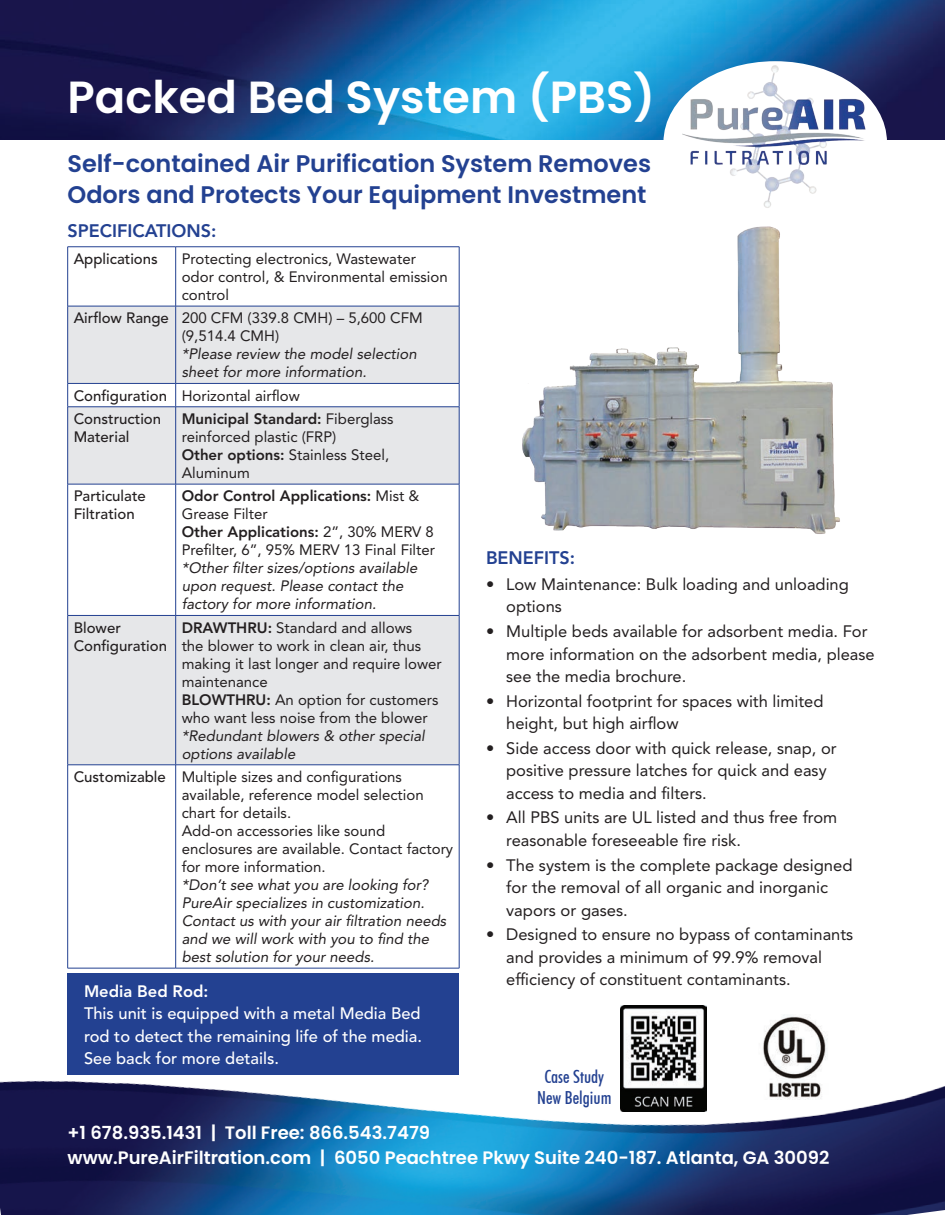
<style>
.page{position:relative;width:945px;height:1215px;background:#fff}
.page>*{position:absolute;margin:0;border:0;box-sizing:border-box;transform-origin:0 0}
.t1{font:600 45px "Poppins";color:#fff}
.t2{font:600 24px/31.5px "Poppins";color:#234191}
.t3{font:600 18px "Poppins";color:#fff}
.t4{font:800 18px "Avenir LT Std";color:#234191}
.t5{font:500 condensed 18px/21.6px "Futura BT";color:#234191;text-align:center}
.t6{font:16.5px/22.5px "Avenir LT Std";color:#231f20}
.t7{font:500 16.5px/22.5px "Avenir LT Std";color:#fff;text-align:justify}
.t8{font:800 16.5px "Avenir LT Std";color:#fff}
.t9{font:15px/18px "Avenir LT Std";color:#231f20}
.t10{font:italic 15px/18px "Avenir LT Std";color:#231f20}
.t11{font:500 15px/18px "Avenir LT Std";color:#231f20}
.t12{font:800 15px/18px "Avenir LT Std";color:#231f20}
.s1{font-weight:800}
.s2{font-weight:400}
</style>
<div class="page">
<img style="left:0;top:908px;width:945px;height:307px">
<div style="left:67px;top:973px;width:392px;height:102px;background:#234191"></div>
<img style="left:0;top:0;width:945px;height:139px">
<img style="left:621px;top:1005px;width:86px;height:107px">
<svg style="left:68px;top:307px;width:391px;height:458px;fill:#e6e7e9"></svg>
<hr style="left:68px;top:247px;width:108px;height:1px;background:#234191">
<hr style="left:67px;top:247px;width:1px;height:59px;background:#234191">
<hr style="left:176px;top:247px;width:283px;height:1px;background:#234191">
<hr style="left:175px;top:247px;width:1px;height:59px;background:#234191">
<hr style="left:459px;top:247px;width:1px;height:59px;background:#234191">
<hr style="left:68px;top:306px;width:108px;height:1px;background:#234191">
<hr style="left:67px;top:306px;width:1px;height:77px;background:#234191">
<hr style="left:176px;top:306px;width:283px;height:1px;background:#234191">
<hr style="left:175px;top:306px;width:1px;height:77px;background:#234191">
<hr style="left:459px;top:306px;width:1px;height:77px;background:#234191">
<hr style="left:68px;top:383px;width:108px;height:1px;background:#234191">
<svg style="left:67px;top:384px;width:1px;height:23px"></svg>
<hr style="left:176px;top:383px;width:283px;height:1px;background:#234191">
<svg style="left:175px;top:384px;width:1px;height:23px"></svg>
<svg style="left:459px;top:384px;width:1px;height:23px"></svg>
<hr style="left:68px;top:407px;width:108px;height:1px;background:#234191">
<hr style="left:67px;top:407px;width:1px;height:77px;background:#234191">
<hr style="left:176px;top:407px;width:283px;height:1px;background:#234191">
<hr style="left:175px;top:407px;width:1px;height:77px;background:#234191">
<hr style="left:459px;top:407px;width:1px;height:77px;background:#234191">
<hr style="left:68px;top:484px;width:108px;height:1px;background:#234191">
<hr style="left:67px;top:484px;width:1px;height:131px;background:#234191">
<hr style="left:176px;top:484px;width:283px;height:1px;background:#234191">
<hr style="left:175px;top:484px;width:1px;height:131px;background:#234191">
<hr style="left:459px;top:484px;width:1px;height:131px;background:#234191">
<hr style="left:68px;top:615px;width:108px;height:1px;background:#234191">
<hr style="left:67px;top:616px;width:1px;height:149px;background:#234191">
<hr style="left:176px;top:615px;width:283px;height:1px;background:#234191">
<hr style="left:175px;top:616px;width:1px;height:149px;background:#234191">
<hr style="left:459px;top:616px;width:1px;height:149px;background:#234191">
<hr style="left:68px;top:765px;width:108px;height:1px;background:#234191">
<hr style="left:67px;top:765px;width:1px;height:203px;background:#234191">
<hr style="left:176px;top:765px;width:283px;height:1px;background:#234191">
<hr style="left:175px;top:765px;width:1px;height:203px;background:#234191">
<hr style="left:459px;top:765px;width:1px;height:203px;background:#234191">
<hr style="left:68px;top:968px;width:108px;height:1px;background:#234191">
<hr style="left:176px;top:968px;width:283px;height:1px;background:#234191">
<img style="left:522px;top:226px;width:318px;height:308px">
<div style="left:663px;top:61px;width:224px;height:163px;background:#fff;border-radius:50%"></div>
<img style="left:682px;top:63px;width:186px;height:145px">
<img style="left:758px;top:1015px;width:72px;height:85px">
<p class="t1" style="left:68px;top:71px;width:589px">Packed Bed System (PBS)</p>
<p class="t2" style="left:68px;top:148px;width:585px">Self-contained Air Purification System Removes<br>Odors and Protects Your Equipment Investment</p>
<p class="t4" style="left:68px;top:220px;width:150px">SPECIFICATIONS:</p>
<p class="t11" style="left:74px;top:250px;width:86px">Applications</p>
<p class="t9" style="left:182px;top:250px;width:268px">Protecting electronics, Wastewater odor control, &amp; Environmental emission control</p>
<p class="t11" style="left:74px;top:310px;width:97px">Airflow Range</p>
<p class="t9" style="left:182px;top:309px;width:242px">200 CFM (339.8 CMH) – 5,600 CFM (9,514.4 CMH)</p>
<p class="t10" style="left:182px;top:346px;width:237px">*Please review the model selection sheet for more information.</p>
<p class="t11" style="left:74px;top:387px;width:95px">Configuration</p>
<p class="t9" style="left:182px;top:387px;width:120px">Horizontal airflow</p>
<p class="t11" style="left:74px;top:410px;width:89px">Construction<br>Material</p>
<p class="t9" style="left:182px;top:410px;width:214px"><span class="s1">Municipal Standard:</span> Fiberglass reinforced plastic (FRP)</p>
<p class="t9" style="left:182px;top:446px;width:209px"><span class="s1">Other options:</span> Stainless Steel,<br>Aluminum</p>
<p class="t11" style="left:74px;top:488px;width:74px">Particulate<br>Filtration</p>
<p class="t12" style="left:182px;top:487px;width:239px">Odor Control Applications: <span class="s2">Mist &amp;<br>Grease Filter</span></p>
<p class="t9" style="left:182px;top:523px;width:255px"><span class="s1">Other Applications:</span> 2”, 30% MERV 8<br>Prefilter, 6”, 95% MERV 13 Final Filter</p>
<p class="t10" style="left:182px;top:560px;width:237px">*Other filter sizes/options available upon request. Please contact the factory for more information.</p>
<p class="t11" style="left:74px;top:619px;width:95px">Blower<br>Configuration</p>
<p class="t9" style="left:182px;top:619px;width:262px"><span class="s1">DRAWTHRU:</span> Standard and allows<br>the blower to work in clean air, thus making it last longer and require lower maintenance</p>
<p class="t9" style="left:182px;top:691px;width:258px"><span class="s1">BLOWTHRU:</span> An option for customers who want less noise from the blower</p>
<p class="t10" style="left:182px;top:727px;width:245px">*Redundant blowers &amp; other special options available</p>
<p class="t11" style="left:74px;top:768px;width:94px">Customizable</p>
<p class="t9" style="left:182px;top:768px;width:244px">Multiple sizes and configurations available, reference model selection chart for details.</p>
<p class="t9" style="left:182px;top:822px;width:273px">Add-on accessories like sound enclosures are available. Contact factory for more information.</p>
<p class="t10" style="left:182px;top:876px;width:266px">*Don’t see what you are looking for?<br>PureAir specializes in customization.<br>Contact us with your air filtration needs and we will work with you to find the best solution for your needs.</p>
<p class="t4" style="left:486px;top:547px;width:91px">BENEFITS:</p>
<p class="t6" style="left:506px;top:573px;width:344px;text-indent:-20px">• Low Maintenance: Bulk loading and unloading options</p>
<p class="t6" style="left:506px;top:620px;width:370px;text-indent:-20px">• Multiple beds available for adsorbent media. For more information on the adsorbent media, please see the media brochure.</p>
<p class="t6" style="left:506px;top:690px;width:319px;text-indent:-20px">• Horizontal footprint for spaces with limited height, but high airflow</p>
<p class="t6" style="left:506px;top:737px;width:332px;text-indent:-20px">• Side access door with quick release, snap, or positive pressure latches for quick and easy access to media and filters.</p>
<p class="t6" style="left:506px;top:807px;width:333px;text-indent:-20px">• All PBS units are UL listed and thus free from reasonable foreseeable fire risk.</p>
<p class="t6" style="left:506px;top:854px;width:348px;text-indent:-20px">• The system is the complete package designed for the removal of all organic and inorganic vapors or gases.</p>
<p class="t6" style="left:506px;top:923px;width:349px;text-indent:-20px">• Designed to ensure no bypass of contaminants and provides a minimum of 99.9% removal efficiency of constituent contaminants.</p>
<p class="t8" style="left:84px;top:981px;width:126px">Media Bed Rod:</p>
<p class="t7" style="left:84px;top:1003px;width:340px">This unit is equipped with a metal Media Bed rod to detect the remaining life of the media.<br>See back for more details.</p>
<p class="t5" style="left:537px;top:1065px;width:76px">Case Study<br>New Belgium</p>
<p class="t3" style="left:68px;top:1122px;width:364px">+1 678.935.1431 | Toll Free: 866.543.7479</p>
<p class="t3" style="left:68px;top:1147px;width:763px">www.PureAirFiltration.com | 6050 Peachtree Pkwy Suite 240-187. Atlanta, GA 30092</p>
</div>
